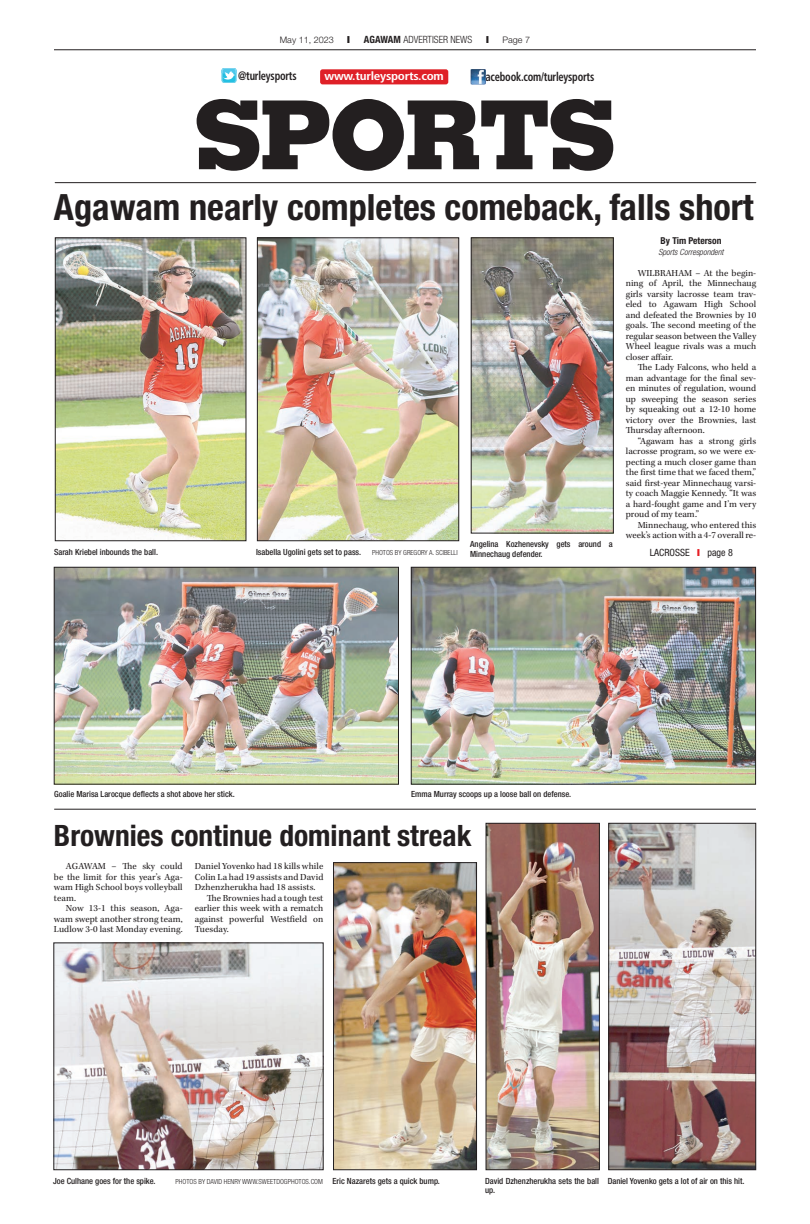
<style>
.page{position:relative;width:810px;height:1224px;background:#fff}
.page>*{position:absolute;margin:0;border:0;box-sizing:border-box;transform-origin:0 0}
.t1{font:800 95.2px "Memphis LT Std";letter-spacing:-.03em;color:#231f20}
.AANHeadlineBold28{font:700 condensed 36.2px "Helvetica Neue LT Std";color:#231f20}
.AANHeadlineBold28-2{font:700 condensed 29.5px "Helvetica Neue LT Std";color:#231f20}
.t2{font:700 condensed 12.3px "Frutiger LT Std";letter-spacing:-.02em;color:#231f20;scale:.85 1}
.t3{font:700 condensed 11.6px "Frutiger LT Std";letter-spacing:-.02em;color:#fff;scale:1.13 1}
.t4{font:300 condensed 10px "Helvetica Neue LT Std";color:#231f20}
.t5{font:condensed 10px "Helvetica Neue LT Std";color:#231f20}
.AANBodyText{font:9.5px/10.5px "Kepler Std";letter-spacing:.005em;color:#231f20;text-align:justify}
.AANBuyline1{font:700 condensed 9.5px "Helvetica Neue LT Std";color:#231f20}
.t6{font:300 9px "Helvetica Neue LT Std";color:#231f20}
.AANCutline{font:500 condensed 8.5px/9.5px "Helvetica Neue LT Std";color:#231f20}
.AANBuyline2{font:italic 300 condensed 8.5px "Helvetica Neue LT Std";color:#231f20}
.AANCutline-2{font:300 condensed 7px "Helvetica Neue LT Std";color:#231f20}
.AANPhotoCredit{font:300 condensed 7px "Helvetica Neue LT Std";color:#231f20}
.s1{font-weight:700}
.s2{color:#e61e25}
</style>
<div class="page">
<hr style="left:54px;top:50px;width:702px;height:1px;background:#231f20">
<hr style="left:55px;top:182px;width:701px;height:1px;background:#231f20">
<img style="left:470px;top:69px;width:15px;height:15px">
<svg style="left:222px;top:68px;width:14px;height:15px"></svg>
<div style="left:320px;top:69px;width:128px;height:15px;background:#df2027;border-radius:2px"></div>
<img style="left:57px;top:240px;width:187px;height:299px">
<div style="left:55px;top:238px;width:191px;height:303px;border:1px solid #231f20"></div>
<img style="left:259px;top:240px;width:198px;height:299px">
<div style="left:257px;top:238px;width:202px;height:303px;border:1px solid #231f20"></div>
<img style="left:473px;top:240px;width:139px;height:291px">
<div style="left:471px;top:238px;width:143px;height:295px;border:1px solid #231f20"></div>
<img style="left:56px;top:569px;width:341px;height:213px">
<div style="left:54px;top:567px;width:345px;height:217px;border:1px solid #231f20"></div>
<img style="left:413px;top:569px;width:341px;height:213px">
<div style="left:411px;top:567px;width:345px;height:217px;border:1px solid #231f20"></div>
<hr style="left:54px;top:809px;width:702px;height:1px;background:#231f20">
<img style="left:335px;top:864px;width:140px;height:304px">
<div style="left:333px;top:862px;width:144px;height:308px;border:1px solid #231f20"></div>
<img style="left:488px;top:825px;width:110px;height:343px">
<div style="left:486px;top:823px;width:114px;height:347px;border:1px solid #231f20"></div>
<img style="left:610px;top:825px;width:144px;height:343px">
<div style="left:608px;top:823px;width:148px;height:347px;border:1px solid #231f20"></div>
<img style="left:56px;top:945px;width:265px;height:223px">
<div style="left:54px;top:943px;width:269px;height:227px;border:1px solid #231f20"></div>
<p class="t6" style="left:280px;top:34px;width:55px">May 11, 2023</p>
<p class="t4" style="left:364px;top:34px;width:110px"><span class="s1">AGAWAM</span> ADVERTISER NEWS</p>
<p class="t6" style="left:503px;top:34px;width:29px">Page 7</p>
<p class="t2" style="left:238px;top:69px;width:70px">@turleysports</p>
<p class="t3" style="left:325px;top:69px;width:107px">www.turleysports.com</p>
<p class="t2" style="left:486px;top:69px;width:129px">acebook.com/turleysports</p>
<p class="t1" style="left:194px;top:74px;width:423px">SPORTS</p>
<p class="AANHeadlineBold28" style="left:54px;top:185px;width:701px">Agawam nearly completes comeback, falls short</p>
<p class="AANBuyline1" style="left:661px;top:235px;width:62px">By Tim Peterson</p>
<p class="AANBuyline2" style="left:658px;top:247px;width:67px">Sports Correspondent</p>
<p class="AANBodyText" style="left:626px;top:268px;width:132px;text-indent:12px">WILBRAHAM – At the begin&shy;ning of April, the Minnechaug girls varsity lacrosse team trav&shy;eled to Agawam High School and defeated the Brownies by 10 goals. The second meeting of the regular season between the Valley Wheel league rivals was a much closer affair.</p>
<p class="AANBodyText" style="left:626px;top:362px;width:132px;text-indent:12px">The Lady Falcons, who held a man advantage for the final sev&shy;en minutes of regulation, wound up sweeping the season series by squeaking out a 12-10 home victory over the Brownies, last Thursday afternoon.</p>
<p class="AANBodyText" style="left:626px;top:436px;width:132px;text-indent:12px">“Agawam has a strong girls lacrosse program, so we were ex&shy;pecting a much closer game than the first time that we faced them,” said first-year Minnechaug varsi&shy;ty coach Maggie Kennedy. “It was a hard-fought game and I’m very proud of my team.”</p>
<p class="AANBodyText" style="left:626px;top:520px;width:132px;text-align:right">Minnechaug, who entered this week’s action with a 4-7 overall re-</p>
<p class="AANCutline" style="left:54px;top:547px;width:106px">Sarah Kriebel inbounds the ball.</p>
<p class="AANCutline" style="left:256px;top:547px;width:107px">Isabella Ugolini gets set to pass.</p>
<p class="AANPhotoCredit" style="left:372px;top:549px;width:87px">PHOTOS BY GREGORY A. SCIBELLI</p>
<p class="t5" style="left:650px;top:547px;width:84px">LACROSSE <span class="s2">❙</span> page 8</p>
<p class="AANCutline" style="left:470px;top:539px;width:144px">Angelina Kozhenevsky gets around a<br>Minnechaug defender.</p>
<p class="AANCutline" style="left:54px;top:789px;width:182px">Goalie Marisa Larocque deflects a shot above her stick.</p>
<p class="AANCutline" style="left:411px;top:789px;width:161px">Emma Murray scoops up a loose ball on defense.</p>
<p class="AANHeadlineBold28-2" style="left:54px;top:818px;width:419px">Brownies continue dominant streak</p>
<p class="AANBodyText" style="left:54px;top:861px;width:130px;text-indent:12px">AGAWAM – The sky could be the limit for this year’s Aga&shy;wam High School boys volleyball team.</p>
<p class="AANBodyText" style="left:54px;top:903px;width:130px;text-indent:12px">Now 13-1 this season, Aga&shy;wam swept another strong team, Ludlow 3-0 last Monday evening.</p>
<p class="AANBodyText" style="left:195px;top:861px;width:130px">Daniel Yovenko had 18 kills while Colin La had 19 assists and David Dzhenzherukha had 18 assists.</p>
<p class="AANBodyText" style="left:195px;top:893px;width:130px;text-indent:12px">The Brownies had a tough test earlier this week with a rematch against powerful Westfield on Tuesday.</p>
<p class="AANCutline" style="left:53px;top:1176px;width:104px">Joe Culhane goes for the spike.</p>
<p class="AANCutline-2" style="left:176px;top:1177px;width:149px">PHOTOS BY DAVID HENRY WWW.SWEETDOGPHOTOS.COM</p>
<p class="AANCutline" style="left:608px;top:1176px;width:138px">Daniel Yovenko gets a lot of air on this hit.</p>
<p class="AANCutline" style="left:332px;top:1176px;width:109px">Eric Nazarets gets a quick bump.</p>
<p class="AANCutline" style="left:485px;top:1176px;width:115px">David Dzhenzherukha sets the ball up.</p>
</div>
